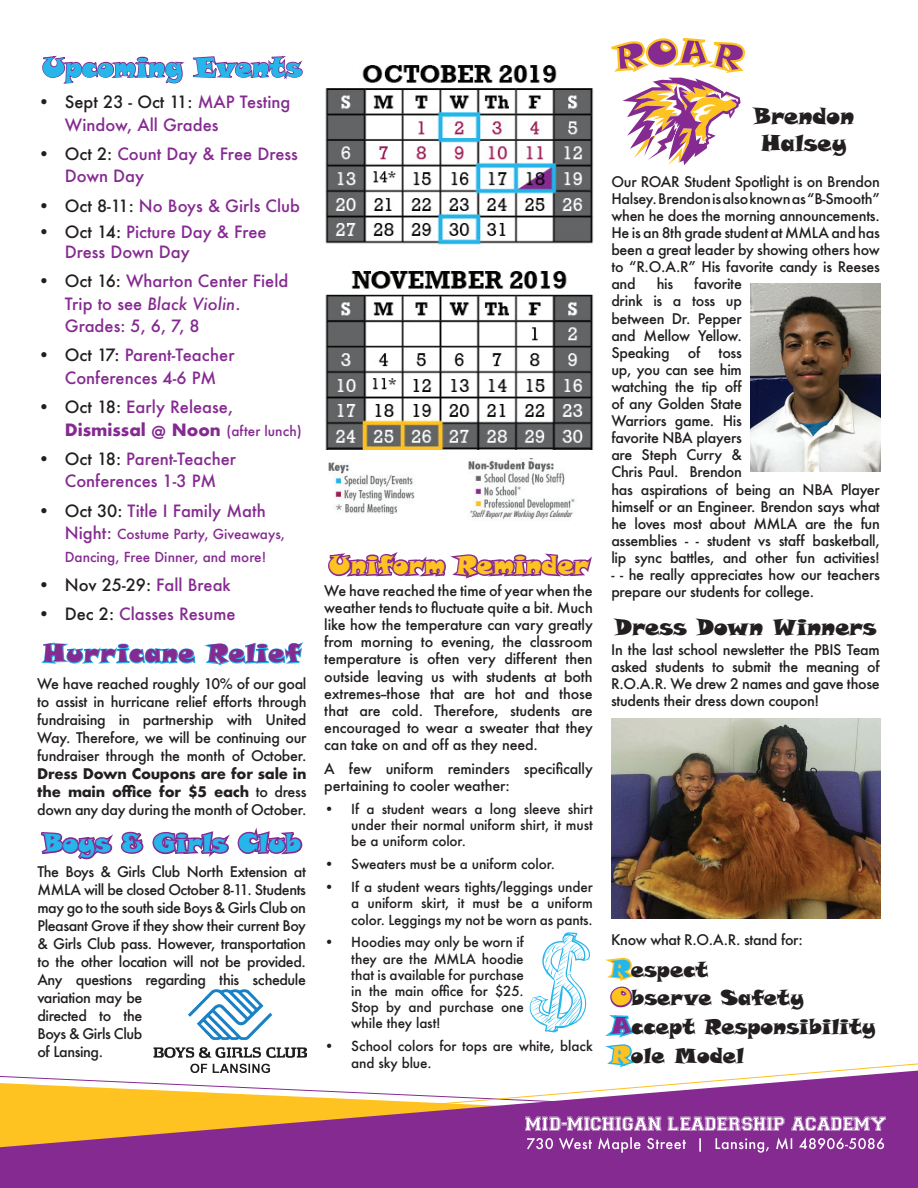
<style>
.page{position:relative;width:918px;height:1188px;background:#fff}
.page>*{position:absolute;margin:0;border:0;box-sizing:border-box;transform-origin:0 0}
.t1{font:27px "Snap ITC";color:#26b6ea}
.t2{font:25.5px "Snap ITC";color:#fec221}
.t3{font:25.5px "Snap ITC";letter-spacing:.03em;color:#852a91}
.t4{font:25.5px "Snap ITC";color:#26b6ea}
.t5{font:22.5px/27px "Snap ITC";color:#231f20;text-align:center}
.t6{font:21px/28.8px "Snap ITC";color:#231f20}
.t7{font:500 16.5px/22.5px "Futura";color:#852a91}
.t8{font:700 16.5px/22.5px "Futura";color:#852a91}
.t9{font:500 16.5px "Futura";color:#231f20}
.t10{font:500 14.25px/17.1px "Futura";letter-spacing:-.02em;color:#231f20;text-align:justify}
.t11{font:700 14.25px/18px "Futura";letter-spacing:-.02em;color:#231f20;text-align:justify}
.t12{font:500 13.5px/16.2px "Futura";letter-spacing:-.01em;color:#231f20;text-align:justify}
.t13{font:500 13.5px/22.5px "Futura";color:#852a91}
.s1{color:#231f20}
.s2{font-style:italic}
.s3{font-weight:500;color:#231f20}
.s4{font-weight:500}
.s5{font-weight:500;font-size:13.5px}
.s6{font-size:16.5px}
.s7{color:#852a91}
.s8{font-size:24px;color:#26b6ea}
.s9{font-size:24px;color:#fec221}
.s10{font-size:24px;color:#852a91}
</style>
<div class="page">
<div style="left:0;top:1144px;width:918px;height:44px;background:#852a91"></div>
<svg style="left:0;top:1131px;width:918px;height:13px;background:#98427e"></svg>
<svg style="left:527px;top:1137px;width:357px;height:16px;background:#9d54a6"></svg>
<svg style="left:42px;top:55px;width:261px;height:29px"></svg>
<img style="left:325px;top:65px;width:268px;height:385px">
<img style="left:328px;top:462px;width:87px;height:51px">
<img style="left:468px;top:459px;width:107px;height:61px">
<svg style="left:611px;top:38px;width:134px;height:127px"></svg>
<img style="left:611px;top:719px;width:269px;height:200px">
<svg style="left:40px;top:827px;width:263px;height:33px"></svg>
<img style="left:751px;top:284px;width:129px;height:188px">
<svg style="left:328px;top:552px;width:264px;height:27px"></svg>
<svg style="left:0;top:932px;width:918px;height:199px"></svg>
<svg style="left:41px;top:642px;width:263px;height:24px"></svg>
<h1 class="t1" style="left:42px;top:49px;width:261px">Upcoming Events</h1>
<p class="t7" style="left:65px;top:90px;width:227px;text-indent:-27px"><span class="s1">• Sept 23 - Oct 11:</span> MAP Testing<br>Window, All Grades</p>
<p class="t7" style="left:65px;top:142px;width:235px;text-indent:-27px"><span class="s1">• Oct 2:</span> Count Day &amp; Free Dress<br>Down Day</p>
<p class="t7" style="left:38px;top:194px;width:264px"><span class="s1">• Oct 8-11:</span> No Boys &amp; Girls Club</p>
<p class="t7" style="left:65px;top:222px;width:203px;line-height:19.8px;text-indent:-27px"><span class="s1">• Oct 14:</span> Picture Day &amp; Free<br>Dress Down Day</p>
<p class="t7" style="left:65px;top:270px;width:225px;text-indent:-27px"><span class="s1">• Oct 16:</span> Wharton Center Field<br>Trip to see <span class="s2">Black Violin</span>.<br>Grades: 5, 6, 7, 8</p>
<p class="t7" style="left:38px;top:344px;width:198px;text-align:center"><span class="s1">• Oct 17:</span> Parent-Teacher<br>Conferences 4-6 PM</p>
<p class="t8" style="left:65px;top:396px;width:239px;text-indent:-27px"><span class="s3">• Oct 18:</span> <span class="s4">Early Release,<br></span>Dismissal @ Noon <span class="s5">(after lunch)</span></p>
<p class="t7" style="left:38px;top:447px;width:200px;text-align:center"><span class="s1">• Oct 18:</span> Parent-Teacher<br>Conferences 1-3 PM</p>
<p class="t7" style="left:38px;top:499px;width:230px"><span class="s1">• Oct 30:</span> Title I Family Math</p>
<p class="t13" style="left:65px;top:523px;width:222px"><span class="s6">Night:</span> Costume Party, Giveaways,<br>Dancing, Free Dinner, and more!</p>
<p class="t9" style="left:38px;top:573px;width:195px">• Nov 25-29: <span class="s7">Fall Break</span></p>
<p class="t7" style="left:38px;top:603px;width:199px"><span class="s1">• Dec 2:</span> Classes Resume</p>
<h2 class="t3" style="left:43px;top:637px;width:259px">Hurricane Relief</h2>
<p class="t10" style="left:37px;top:674px;width:271px;line-height:18px">We have reached roughly 10% of our goal to assist in hurricane relief efforts through fundraising in partnership with United Way. Therefore, we will be continuing our fundraiser through the month of October.</p>
<p class="t11" style="left:37px;top:765px;width:271px">Dress Down Coupons are for sale in the main office for $5 each <span class="s4">to dress down any day during the month of October.</span></p>
<h2 class="t4" style="left:43px;top:826px;width:260px">Boys &amp; Girls Club</h2>
<p class="t10" style="left:37px;top:862px;width:270px;line-height:18px;text-align:left">The Boys &amp; Girls Club North Extension at<br>MMLA will be closed October 8-11. Students may go to the south side Boys &amp; Girls Club on<br>Pleasant Grove if they show their current Boy &amp; Girls Club pass. However, transportation to the other location will not be provided.<br>Any questions regarding this schedule variation may be<br>directed to the<br>Boys &amp; Girls Club<br>of Lansing.</p>
<h2 class="t2" style="left:329px;top:548px;width:261px">Uniform Reminder</h2>
<p class="t10" style="left:324px;top:582px;width:270px">We have reached the time of year when the weather tends to fluctuate quite a bit. Much like how the temperature can vary greatly from morning to evening, the classroom temperature is often very different then outside leaving us with students at both extremes--those that are hot and those that are cold. Therefore, students are encouraged to wear a sweater that they can take on and off as they need.</p>
<p class="t10" style="left:324px;top:760px;width:270px">A few uniform reminders specifically pertaining to cooler weather:</p>
<p class="t12" style="left:351px;top:801px;width:243px;text-indent:-27px">• If a student wears a long sleeve shirt under their normal uniform shirt, it must be a uniform color.</p>
<p class="t12" style="left:324px;top:856px;width:232px">• Sweaters must be a uniform color.</p>
<p class="t12" style="left:351px;top:879px;width:243px;text-indent:-27px">• If a student wears tights/leggings under a uniform skirt, it must be a uniform color. Leggings my not be worn as pants.</p>
<p class="t12" style="left:351px;top:934px;width:174px;text-indent:-27px">• Hoodies may only be worn if they are the MMLA hoodie that is available for purchase in the main office for $25.<br>Stop by and purchase one while they last!</p>
<p class="t12" style="left:351px;top:1038px;width:243px;text-indent:-27px">• School colors for tops are white, black and sky blue.</p>
<h3 class="t5" style="left:754px;top:102px;width:102px">Brendon<br>Halsey</h3>
<p class="t10" style="left:611px;top:173px;width:270px">Our ROAR Student Spotlight is on Brendon Halsey. Brendon is also known as “B-Smooth” when he does the morning announcements.<br>He is an 8th grade student at MMLA and has been a great leader by showing others how to “R.O.A.R” His favorite candy is Reeses and</p>
<p class="t10" style="left:611px;top:275px;width:132px;text-indent:83px">favorite drink is a toss up between Dr. Pepper and Mellow Yellow.<br>Speaking</p>
<p class="t10" style="left:657px;top:275px;width:18px">his</p>
<p class="t10" style="left:688px;top:344px;width:14px">of</p>
<p class="t10" style="left:611px;top:344px;width:270px;text-align:left;text-indent:107px">toss<br>up, you can see him<br>watching the tip off<br>of any Golden State<br>Warriors game. His<br>favorite NBA players<br>are Steph Curry &amp;<br>Chris Paul. Brendon<br>has aspirations of being an NBA Player himself or an Engineer. Brendon says what he loves most about MMLA are the fun assemblies - - student vs staff basketball, lip sync battles, and other fun activities!</p>
<p class="t10" style="left:611px;top:566px;width:270px">- - he really appreciates how our teachers prepare our students for college.</p>
<h3 class="t5" style="left:615px;top:613px;width:263px">Dress Down Winners</h3>
<p class="t10" style="left:611px;top:641px;width:270px">In the last school newsletter the PBIS Team asked students to submit the meaning of R.O.A.R. We drew 2 names and gave those students their dress down coupon!</p>
<p class="t10" style="left:611px;top:931px;width:193px">Know what R.O.A.R. stand for:</p>
<h3 class="t6" style="left:611px;top:954px;width:266px"><span class="s8">R</span>espect<br><span class="s9">O</span>bserve Safety<br><span class="s10">A</span>ccept Responsibility<br><span class="s9">R</span>ole Model</h3>
</div>
